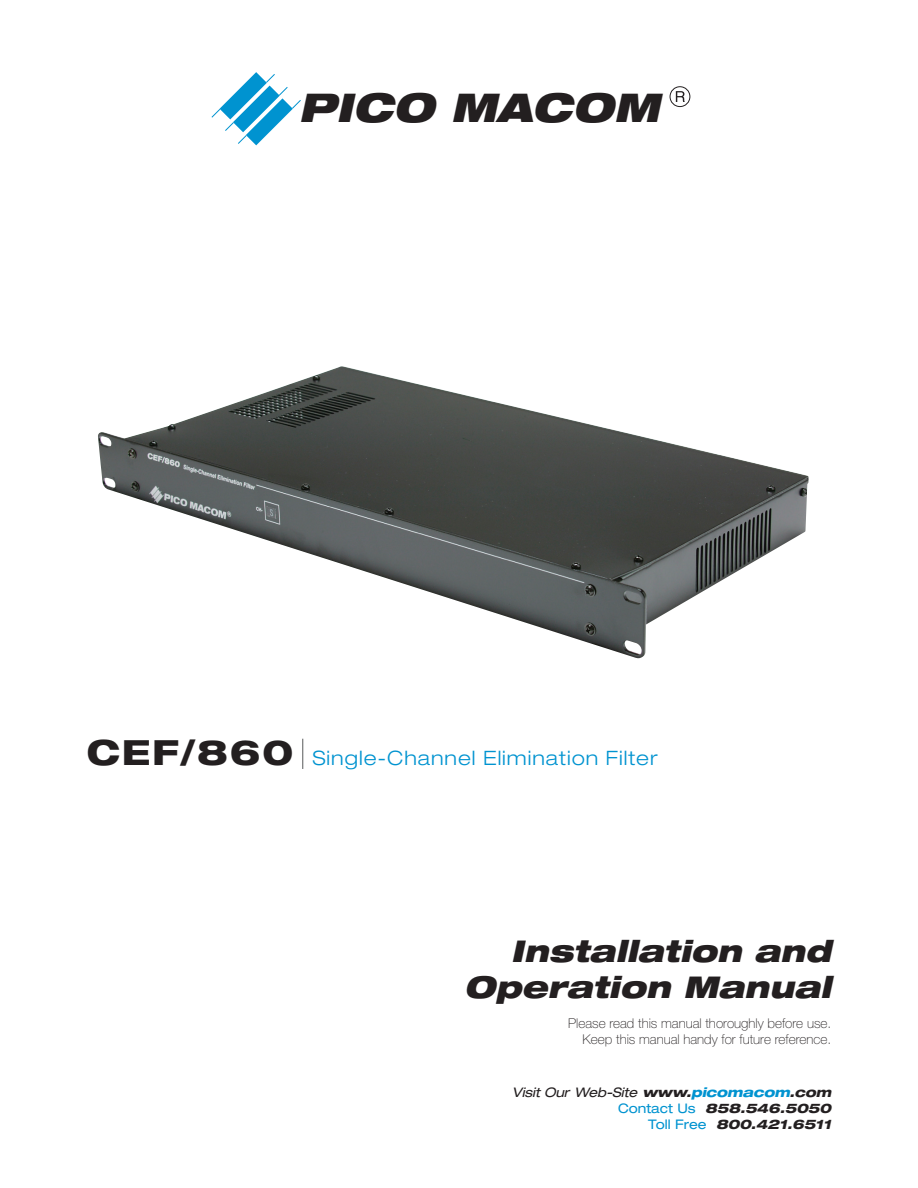
<style>
.page{position:relative;width:918px;height:1188px;background:#fff}
.page>*{position:absolute;margin:0;border:0;box-sizing:border-box;transform-origin:0 0}
.t1{font:italic 900 expanded 39.6px "Helvetica Neue";color:#231f20}
.t2{font:italic 900 expanded 30px/36px "Helvetica Neue";color:#231f20;text-align:right}
.t3{font:300 expanded 19.8px "Helvetica Neue";letter-spacing:.05em;color:#0093d0}
.t4{font:100 13.5px "Helvetica Neue";color:#231f20}
.t5{font:italic 800 expanded 13.2px "Helvetica Neue";letter-spacing:-.01em;color:#231f20}
.t6{font:italic expanded 13.2px "Helvetica Neue";letter-spacing:-.01em;color:#231f20}
.s1{font-weight:800;font-size:34.8px;color:#231f20}
.s2{font-weight:800}
.s3{font-weight:800;color:#0093d0}
.s4{font-weight:400;font-style:normal;color:#0093d0}
</style>
<div class="page">
<hr style="left:302px;top:739px;width:1px;height:30px;background:#57585a">
<svg style="left:211px;top:72px;width:90px;height:73px"></svg>
<svg style="left:676px;top:91px;width:9px;height:11px"></svg>
<div style="left:670px;top:86px;width:20px;height:21px;border:1px solid #231f20;border-radius:50%"></div>
<img style="left:98px;top:366px;width:711px;height:293px">
<h1 class="t1" style="left:299px;top:82px;width:363px">PICO MACOM</h1>
<p class="t3" style="left:87px;top:746px;width:572px"><span class="s1">CEF/860</span> Single-Channel Elimination Filter</p>
<p class="t2" style="left:464px;top:932px;width:369px">Installation and<br>Operation Manual</p>
<p class="t4" style="left:568px;top:1015px;width:265px">Please read this manual thoroughly before use.</p>
<p class="t4" style="left:583px;top:1031px;width:250px">Keep this manual handy for future reference.</p>
<p class="t6" style="left:512px;top:1085px;width:321px">Visit Our Web-Site <span class="s2">www.</span><span class="s3">picomacom</span><span class="s2">.com</span></p>
<p class="t5" style="left:618px;top:1100px;width:215px"><span class="s4">Contact Us</span> 858.546.5050</p>
<p class="t5" style="left:648px;top:1116px;width:184px"><span class="s4">Toll Free</span> 800.421.6511</p>
</div>
